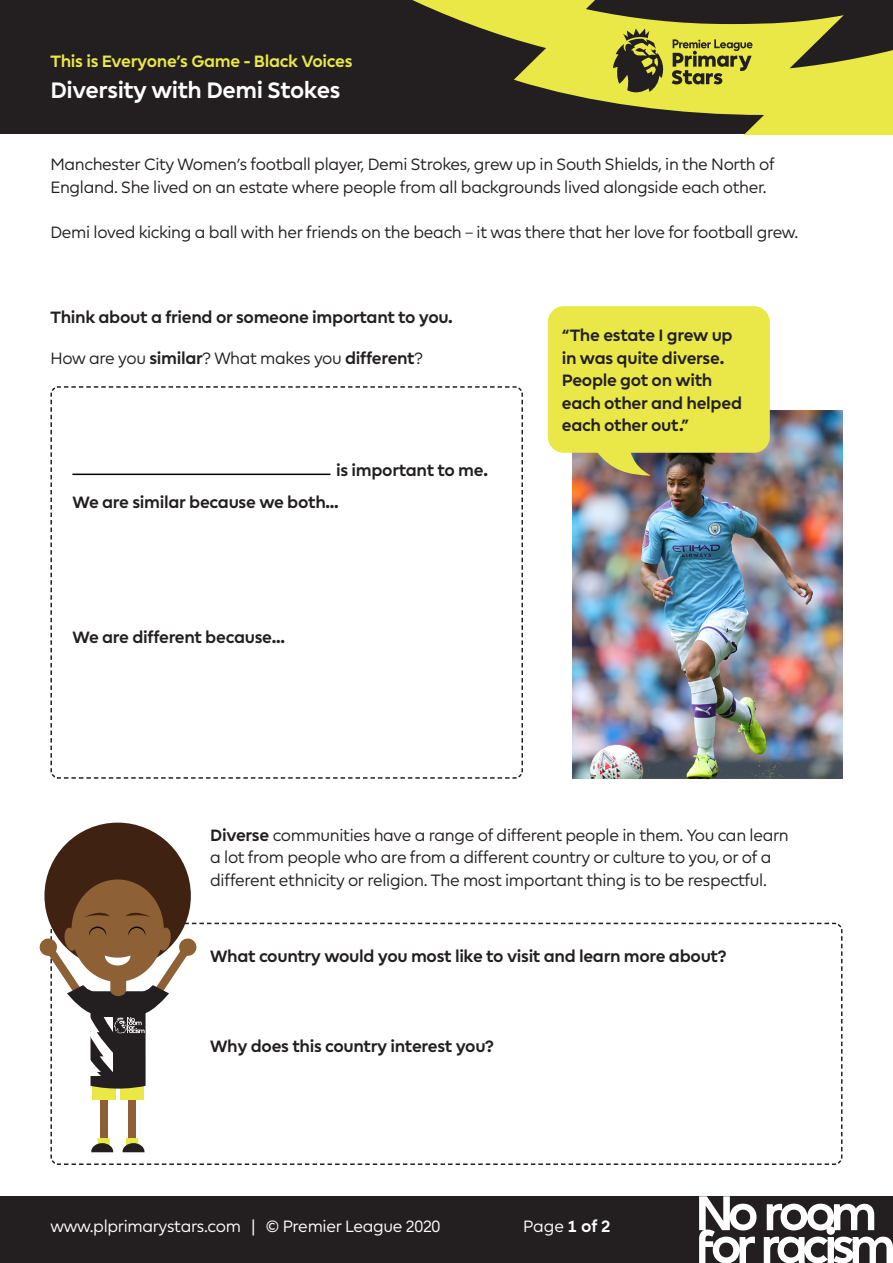
<style>
.page{position:relative;width:893px;height:1263px;background:#fff}
.page>*{position:absolute;margin:0;border:0;box-sizing:border-box;transform-origin:0 0}
.COVER_CAPTION_20PT_P{font:700 22.5px "Premier League";letter-spacing:-.02em;color:#fff}
.COPY{font:16.5px/22.5px "Premier League";letter-spacing:-.02em;color:#231f20}
.COPY-2{font:700 16.5px/22.5px "Premier League";letter-spacing:-.02em;color:#231f20}
.t1{font:16.5px "Premier League";letter-spacing:-.02em;color:#fff}
.COVER_CAPTION_20PT_P-2{font:700 16.5px "Premier League";letter-spacing:-.02em;color:#eae846}
.s1{font-weight:700}
</style>
<div class="page">
<div style="left:0;top:1196px;width:893px;height:67px;background:#231f20"></div>
<svg style="left:699px;top:1196px;width:57px;height:67px"></svg>
<svg style="left:764px;top:1204px;width:129px;height:59px"></svg>
<div style="left:0;top:0;width:893px;height:134px;background:#231f20"></div>
<svg style="left:412px;top:0;width:481px;height:134px"></svg>
<svg style="left:613px;top:28px;width:139px;height:66px"></svg>
<svg style="left:50px;top:386px;width:473px;height:393px"></svg>
<div style="left:44px;top:823px;width:147px;height:146px;background:#3f2211;border-radius:50%"></div>
<div style="left:71px;top:879px;width:93px;height:103px;background:#8e6035;border-radius:50%"></div>
<svg style="left:39px;top:908px;width:804px;height:257px"></svg>
<hr style="left:72px;top:474px;width:258px;height:1px;background:#000001">
<img style="left:572px;top:411px;width:270px;height:368px">
<div style="left:548px;top:306px;width:222px;height:147px;background:#eae849;border-radius:16px"></div>
<svg style="left:590px;top:452px;width:61px;height:24px"></svg>
<p class="COVER_CAPTION_20PT_P-2" style="left:50px;top:52px;width:304px">This is Everyone’s Game - Black Voices</p>
<p class="COVER_CAPTION_20PT_P" style="left:50px;top:78px;width:291px">Diversity with Demi Stokes</p>
<p class="COPY" style="left:50px;top:154px;width:726px">Manchester City Women’s football player, Demi Strokes, grew up in South Shields, in the North of<br>England. She lived on an estate where people from all backgrounds lived alongside each other.</p>
<p class="COPY" style="left:50px;top:221px;width:749px">Demi loved kicking a ball with her friends on the beach – it was there that her love for football grew.</p>
<p class="COPY-2" style="left:50px;top:306px;width:404px">Think about a friend or someone important to you.</p>
<p class="COPY" style="left:50px;top:347px;width:374px">How are you <span class="s1">similar</span>? What makes you <span class="s1">different</span>?</p>
<p class="COPY-2" style="left:336px;top:459px;width:153px">is important to me.</p>
<p class="COPY-2" style="left:72px;top:491px;width:268px">We are similar because we both...</p>
<p class="COPY-2" style="left:72px;top:626px;width:214px">We are different because...</p>
<p class="COPY-2" style="left:562px;top:324px;width:172px">“The estate I grew up</p>
<p class="COPY-2" style="left:562px;top:347px;width:164px">in was quite diverse.</p>
<p class="COPY-2" style="left:562px;top:369px;width:152px">People got on with</p>
<p class="COPY-2" style="left:562px;top:392px;width:182px">each other and helped each other out.”</p>
<p class="COPY" style="left:210px;top:824px;width:580px"><span class="s1">Diverse</span> communities have a range of different people in them. You can learn a lot from people who are from a different country or culture to you, or of a different ethnicity or religion. The most important thing is to be respectful.</p>
<p class="COPY-2" style="left:210px;top:945px;width:518px">What country would you most like to visit and learn more about?</p>
<p class="COPY-2" style="left:210px;top:1035px;width:285px">Why does this country interest you?</p>
<p class="t1" style="left:50px;top:1218px;width:392px">www.plprimarystars.com | © Premier League 2020</p>
<p class="t1" style="left:523px;top:1218px;width:89px">Page <span class="s1">1 of 2</span></p>
</div>
